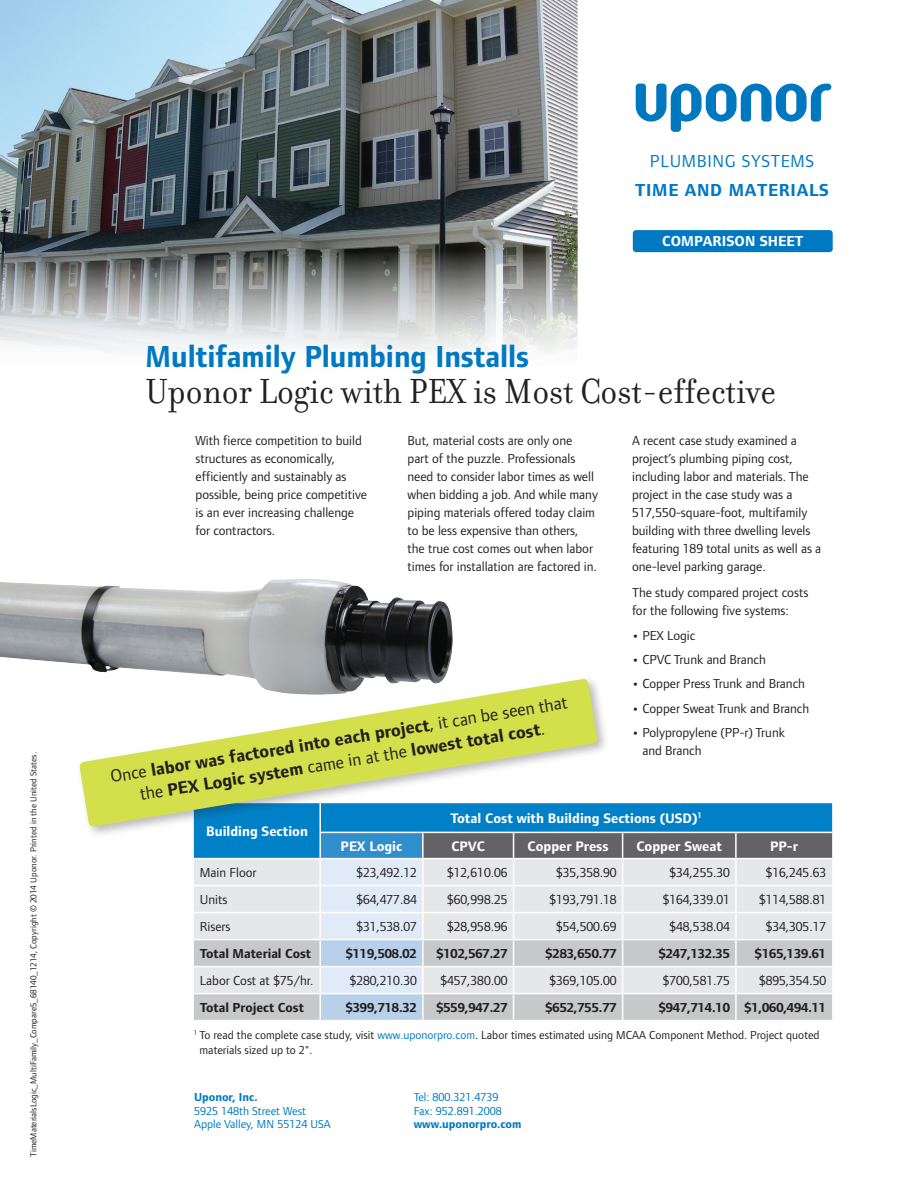
<style>
.page{position:relative;width:918px;height:1188px;background:#fff}
.page>*{position:absolute;margin:0;border:0;box-sizing:border-box;transform-origin:0 0}
.Subhead_10_12{font:37.5px "Filosofia Regular Lining";letter-spacing:-.005em;color:#231f20;scale:.95 1}
.Subhead_10_12-2{font:700 31.5px "Foundry Form Sans";letter-spacing:-.005em;color:#0079c2;scale:.95 1}
.Figure_8_9{font:700 18px/21.9px "Foundry Form Sans";color:#231f20;text-align:center}
.t1{font:700 18px "Foundry Form Sans";letter-spacing:.035em;color:#0079c2}
.t2{font:18px "Foundry Form Sans";letter-spacing:.035em;color:#0079c2}
.Subhead_10_12-3{font:700 15px "Foundry Form Sans";color:#fff}
.Table_Head_9_5_12_bo{font:700 14.25px "Foundry Form Sans";color:#fff}
.Body_9_12{font:13.5px/18px "Foundry Form Sans";letter-spacing:-.005em;color:#231f20}
.Body_9_12-2{font:700 13.5px "Foundry Form Sans";letter-spacing:-.005em;color:#231f20}
.Figure_8_9-2{font:12px/15px "Foundry Form Sans";color:#231f20}
.t3{font:12px "Foundry Form Sans";color:#0079c2}
.t4{font:700 12px "Foundry Form Sans";color:#0079c2}
.t5{font:9px "Foundry Form Sans";color:#231f20}
.s1{font-weight:400}
.s2{font-weight:700}
.s3{color:#0079c2}
</style>
<div class="page">
<img style="left:0;top:0;width:578px;height:353px">
<svg style="left:636px;top:84px;width:195px;height:48px"></svg>
<div style="left:633px;top:230px;width:200px;height:22px;background:#0079c2;border-radius:3px"></div>
<svg style="left:194px;top:803px;width:638px;height:217px;background:#c2ced8"></svg>
<hr style="left:623px;top:993px;width:113px;height:1px;background:#fff">
<hr style="left:736px;top:993px;width:96px;height:1px;background:#fff">
<hr style="left:735px;top:994px;width:2px;height:26px;background:#fff">
<img style="left:0;top:579px;width:453px;height:97px">
<div style="left:77px;top:676px;width:533px;height:163px;background:#231f20;opacity:.3"></div>
<svg style="left:79px;top:678px;width:519px;height:149px"></svg>
<p class="t5" style="left:28px;top:1157px;width:406px;rotate:-90deg">TimeMaterialsLogic_MultiFamily_CompareS_68140_1214, Copyright © 2014 Uponor. Printed in the United States.</p>
<p class="t2" style="left:650px;top:151px;width:166px">PLUMBING SYSTEMS</p>
<p class="t1" style="left:635px;top:180px;width:195px">TIME AND MATERIALS</p>
<p class="Subhead_10_12-3" style="left:662px;top:233px;width:143px">COMPARISON SHEET</p>
<p class="Subhead_10_12-2" style="left:146px;top:339px;width:405px">Multifamily Plumbing Installs</p>
<p class="Subhead_10_12" style="left:146px;top:371px;width:665px">Uponor Logic with PEX is Most Cost-effective</p>
<p class="Body_9_12" style="left:196px;top:431px;width:173px">With fierce competition to build structures as economically, efficiently and sustainably as possible, being price competitive is an ever increasing challenge for contractors.</p>
<p class="Body_9_12" style="left:408px;top:431px;width:192px">But, material costs are only one<br>part of the puzzle. Professionals need to consider labor times as well when bidding a job. And while many piping materials offered today claim to be less expensive than others, the true cost comes out when labor times for installation are factored in.</p>
<p class="Figure_8_9" style="left:109px;top:765px;width:464px;rotate:-9deg"><span class="s1">Once</span> labor was factored into each project<span class="s1">, it can be seen that the</span> PEX Logic system <span class="s1">came in at the</span> lowest total cost<span class="s1">.</span></p>
<p class="Body_9_12" style="left:632px;top:431px;width:191px">A recent case study examined a project’s plumbing piping cost, including labor and materials. The project in the case study was a 517,550-square-foot, multifamily building with three dwelling levels featuring 189 total units as well as a one-level parking garage.</p>
<p class="Body_9_12" style="left:632px;top:583px;width:178px">The study compared project costs for the following five systems:</p>
<p class="Body_9_12" style="left:632px;top:626px;width:65px"><span class="s2">•</span> PEX Logic</p>
<p class="Body_9_12" style="left:632px;top:650px;width:135px"><span class="s2">•</span> CPVC Trunk and Branch</p>
<p class="Body_9_12" style="left:632px;top:675px;width:174px"><span class="s2">•</span> Copper Press Trunk and Branch</p>
<p class="Body_9_12" style="left:632px;top:699px;width:179px"><span class="s2">•</span> Copper Sweat Trunk and Branch</p>
<p class="Body_9_12" style="left:642px;top:724px;width:144px;text-indent:-10px"><span class="s2">•</span> Polypropylene (PP-r) Trunk and Branch</p>
<p class="Table_Head_9_5_12_bo" style="left:206px;top:824px;width:103px">Building Section</p>
<p class="Table_Head_9_5_12_bo" style="left:450px;top:810px;width:253px">Total Cost with Building Sections (USD)<sup>1</sup></p>
<p class="Table_Head_9_5_12_bo" style="left:341px;top:838px;width:63px">PEX Logic</p>
<p class="Table_Head_9_5_12_bo" style="left:451px;top:838px;width:35px">CPVC</p>
<p class="Table_Head_9_5_12_bo" style="left:528px;top:838px;width:83px">Copper Press</p>
<p class="Table_Head_9_5_12_bo" style="left:636px;top:838px;width:87px">Copper Sweat</p>
<p class="Table_Head_9_5_12_bo" style="left:770px;top:838px;width:29px">PP-r</p>
<p class="Body_9_12" style="left:200px;top:864px;width:58px">Main Floor</p>
<p class="Body_9_12" style="left:356px;top:864px;width:62px">$23,492.12</p>
<p class="Body_9_12" style="left:447px;top:864px;width:62px">$12,610.06</p>
<p class="Body_9_12" style="left:556px;top:864px;width:62px">$35,358.90</p>
<p class="Body_9_12" style="left:670px;top:864px;width:62px">$34,255.30</p>
<p class="Body_9_12" style="left:766px;top:864px;width:62px">$16,245.63</p>
<p class="Body_9_12" style="left:200px;top:891px;width:29px">Units</p>
<p class="Body_9_12" style="left:356px;top:891px;width:62px">$64,477.84</p>
<p class="Body_9_12" style="left:447px;top:891px;width:62px">$60,998.25</p>
<p class="Body_9_12" style="left:550px;top:891px;width:69px">$193,791.18</p>
<p class="Body_9_12" style="left:663px;top:891px;width:69px">$164,339.01</p>
<p class="Body_9_12" style="left:759px;top:891px;width:69px">$114,588.81</p>
<p class="Body_9_12" style="left:200px;top:918px;width:32px">Risers</p>
<p class="Body_9_12" style="left:356px;top:918px;width:62px">$31,538.07</p>
<p class="Body_9_12" style="left:447px;top:918px;width:62px">$28,958.96</p>
<p class="Body_9_12" style="left:556px;top:918px;width:62px">$54,500.69</p>
<p class="Body_9_12" style="left:670px;top:918px;width:62px">$48,538.04</p>
<p class="Body_9_12" style="left:766px;top:918px;width:62px">$34,305.17</p>
<p class="Body_9_12-2" style="left:200px;top:946px;width:113px">Total Material Cost</p>
<p class="Body_9_12-2" style="left:346px;top:946px;width:73px">$119,508.02</p>
<p class="Body_9_12-2" style="left:436px;top:946px;width:73px">$102,567.27</p>
<p class="Body_9_12-2" style="left:545px;top:946px;width:73px">$283,650.77</p>
<p class="Body_9_12-2" style="left:659px;top:946px;width:73px">$247,132.35</p>
<p class="Body_9_12-2" style="left:755px;top:946px;width:73px">$165,139.61</p>
<p class="Body_9_12" style="left:200px;top:972px;width:115px">Labor Cost at $75/hr.</p>
<p class="Body_9_12" style="left:350px;top:972px;width:69px">$280,210.30</p>
<p class="Body_9_12" style="left:440px;top:972px;width:69px">$457,380.00</p>
<p class="Body_9_12" style="left:550px;top:972px;width:69px">$369,105.00</p>
<p class="Body_9_12" style="left:663px;top:972px;width:69px">$700,581.75</p>
<p class="Body_9_12" style="left:759px;top:972px;width:69px">$895,354.50</p>
<p class="Body_9_12-2" style="left:200px;top:1000px;width:106px">Total Project Cost</p>
<p class="Body_9_12-2" style="left:346px;top:1000px;width:73px">$399,718.32</p>
<p class="Body_9_12-2" style="left:436px;top:1000px;width:73px">$559,947.27</p>
<p class="Body_9_12-2" style="left:545px;top:1000px;width:73px">$652,755.77</p>
<p class="Body_9_12-2" style="left:659px;top:1000px;width:73px">$947,714.10</p>
<p class="Body_9_12-2" style="left:744px;top:1000px;width:83px">$1,060,494.11</p>
<p class="Figure_8_9-2" style="left:200px;top:1027px;width:622px;text-indent:-6px"><sup>1</sup> To read the complete case study, visit <span class="s3">www.uponorpro.com</span>. Labor times estimated using MCAA Component Method. Project quoted materials sized up to 2".</p>
<p class="t4" style="left:194px;top:1091px;width:65px">Uponor, Inc.</p>
<p class="t3" style="left:194px;top:1104px;width:113px">5925 148th Street West</p>
<p class="t3" style="left:194px;top:1118px;width:138px">Apple Valley, MN 55124 USA</p>
<p class="t3" style="left:414px;top:1091px;width:86px">Tel: 800.321.4739</p>
<p class="t3" style="left:414px;top:1104px;width:89px">Fax: 952.891.2008</p>
<p class="t4" style="left:414px;top:1118px;width:109px">www.uponorpro.com</p>
</div>
